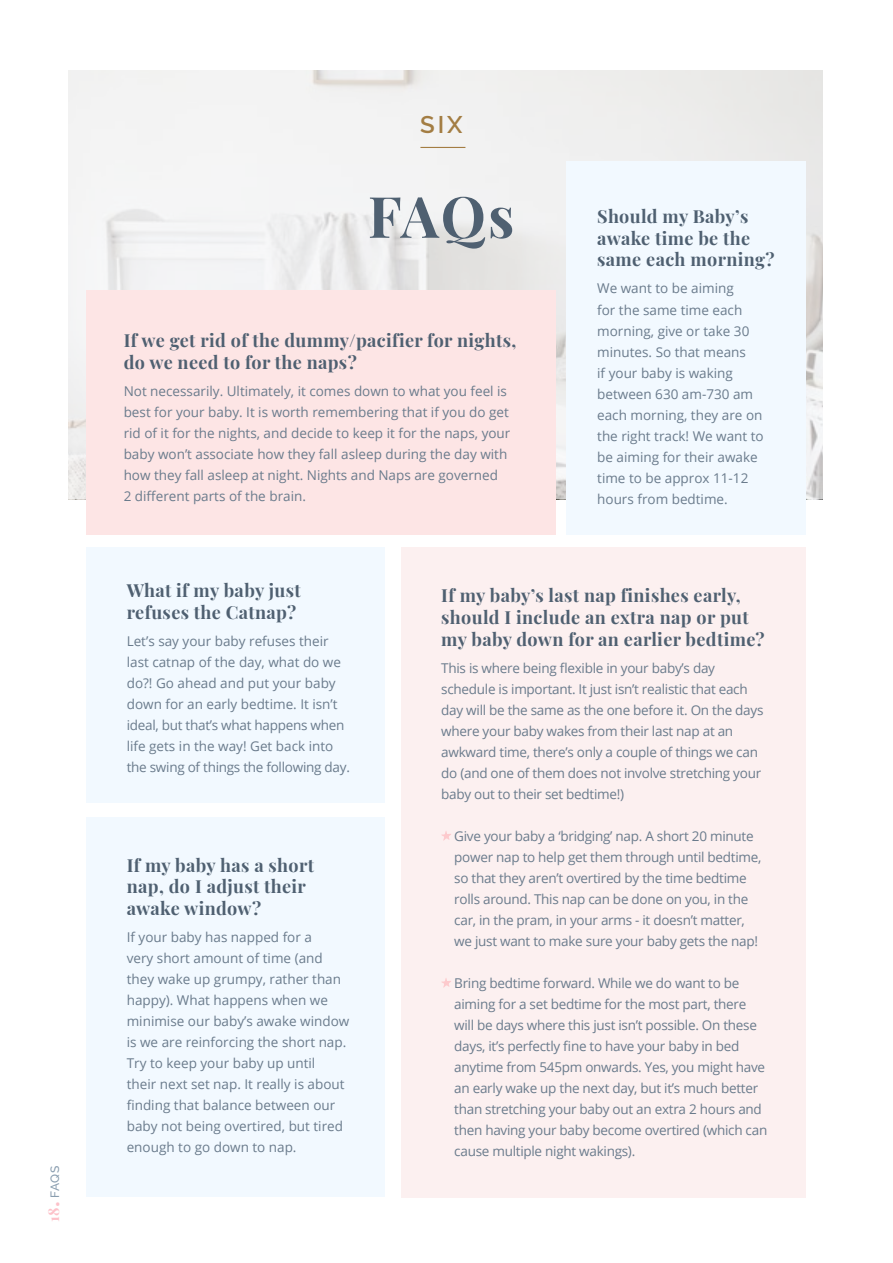
<style>
.page{position:relative;width:893px;height:1263px;background:#fff}
.page>*{position:absolute;margin:0;border:0;box-sizing:border-box;transform-origin:0 0}
.t1{font:700 57px "Playfair Display";color:#4f6071}
.t2{font:600 24px "Raleway";color:#a37d43}
.t3{font:700 18px/21.6px "Playfair Display";letter-spacing:.02em;color:#4f6071}
.t4{font:700 15px "Playfair Display";color:#fdc1c9}
.t5{font:13.5px/21px "Open Sans";color:#6a7b8c}
.t6{font:13.5px/21px "Open Sans";letter-spacing:-.02em;color:#6a7b8c}
.t7{font:500 12px "Raleway";color:#889cae}
.s1{font-size:21px}
</style>
<div class="page">
<svg style="left:68px;top:70px;width:755px;height:429px;fill:#f2f2f2"></svg>
<div style="left:86px;top:547px;width:299px;height:256px;background:#f2f9ff"></div>
<div style="left:86px;top:817px;width:299px;height:380px;background:#f2f9ff"></div>
<div style="left:86px;top:290px;width:470px;height:245px;background:#fde5e5"></div>
<div style="left:402px;top:547px;width:404px;height:650px;background:#fcf0f0"></div>
<svg style="left:441px;top:831px;width:10px;height:10px"></svg>
<svg style="left:442px;top:978px;width:9px;height:10px"></svg>
<div style="left:566px;top:162px;width:240px;height:373px;background:#f2f9ff"></div>
<hr style="left:420px;top:147px;width:45px;height:1px;background:#a37d43">
<p class="t7" style="left:48px;top:1198px;width:33px;rotate:-90deg">FAQS</p>
<p class="t4" style="left:42px;top:1222px;width:23px;rotate:-90deg">18<span class="s1">.</span></p>
<h2 class="t2" style="left:420px;top:111px;width:44px">SIX</h2>
<h1 class="t1" style="left:368px;top:172px;width:148px">FAQs</h1>
<h3 class="t3" style="left:124px;top:328px;width:394px">If we get rid of the dummy/pacifier for nights, do we need to for the naps?</h3>
<p class="t5" style="left:124px;top:380px;width:388px">Not necessarily. Ultimately, it comes down to what you feel is best for your baby. It is worth remembering that if you do get rid of it for the nights, and decide to keep it for the naps, your baby won’t associate how they fall asleep during the day with how they fall asleep at night. Nights and Naps are governed<br>2 different parts of the brain.</p>
<h3 class="t3" style="left:597px;top:204px;width:179px">Should my Baby’s awake time be the same each morning?</h3>
<p class="t5" style="left:597px;top:278px;width:168px">We want to be aiming<br>for the same time each morning, give or take 30 minutes. So that means<br>if your baby is waking between 630 am-730 am each morning, they are on the right track! We want to be aiming for their awake time to be approx 11-12 hours from bedtime.</p>
<h3 class="t3" style="left:127px;top:578px;width:176px">What if my baby just refuses the Catnap?</h3>
<p class="t5" style="left:127px;top:630px;width:225px">Let’s say your baby refuses their last catnap of the day, what do we do?! Go ahead and put your baby down for an early bedtime. It isn’t ideal, but that’s what happens when life gets in the way! Get back into the swing of things the following day.</p>
<h3 class="t3" style="left:127px;top:852px;width:189px">If my baby has a short nap, do I adjust their awake window?</h3>
<p class="t5" style="left:127px;top:926px;width:224px">If your baby has napped for a<br>very short amount of time (and they wake up grumpy, rather than happy). What happens when we minimise our baby’s awake window is we are reinforcing the short nap.<br>Try to keep your baby up until<br>their next set nap. It really is about finding that balance between our baby not being overtired, but tired enough to go down to nap.</p>
<h3 class="t3" style="left:441px;top:583px;width:325px">If my baby’s last nap finishes early, should I include an extra nap or put my baby down for an earlier bedtime?</h3>
<p class="t6" style="left:441px;top:657px;width:324px">This is where being flexible in your baby’s day schedule is important. It just isn’t realistic that each day will be the same as the one before it. On the days where your baby wakes from their last nap at an awkward time, there’s only a couple of things we can do (and one of them does not involve stretching your baby out to their set bedtime!)</p>
<p class="t6" style="left:454px;top:825px;width:309px">Give your baby a ‘bridging’ nap. A short 20 minute power nap to help get them through until bedtime, so that they aren’t overtired by the time bedtime rolls around. This nap can be done on you, in the car, in the pram, in your arms - it doesn’t matter, we just want to make sure your baby gets the nap!</p>
<p class="t6" style="left:454px;top:972px;width:315px">Bring bedtime forward. While we do want to be aiming for a set bedtime for the most part, there will be days where this just isn’t possible. On these days, it’s perfectly fine to have your baby in bed anytime from 545pm onwards. Yes, you might have an early wake up the next day, but it’s much better than stretching your baby out an extra 2 hours and then having your baby become overtired (which can cause multiple night wakings).</p>
</div>
